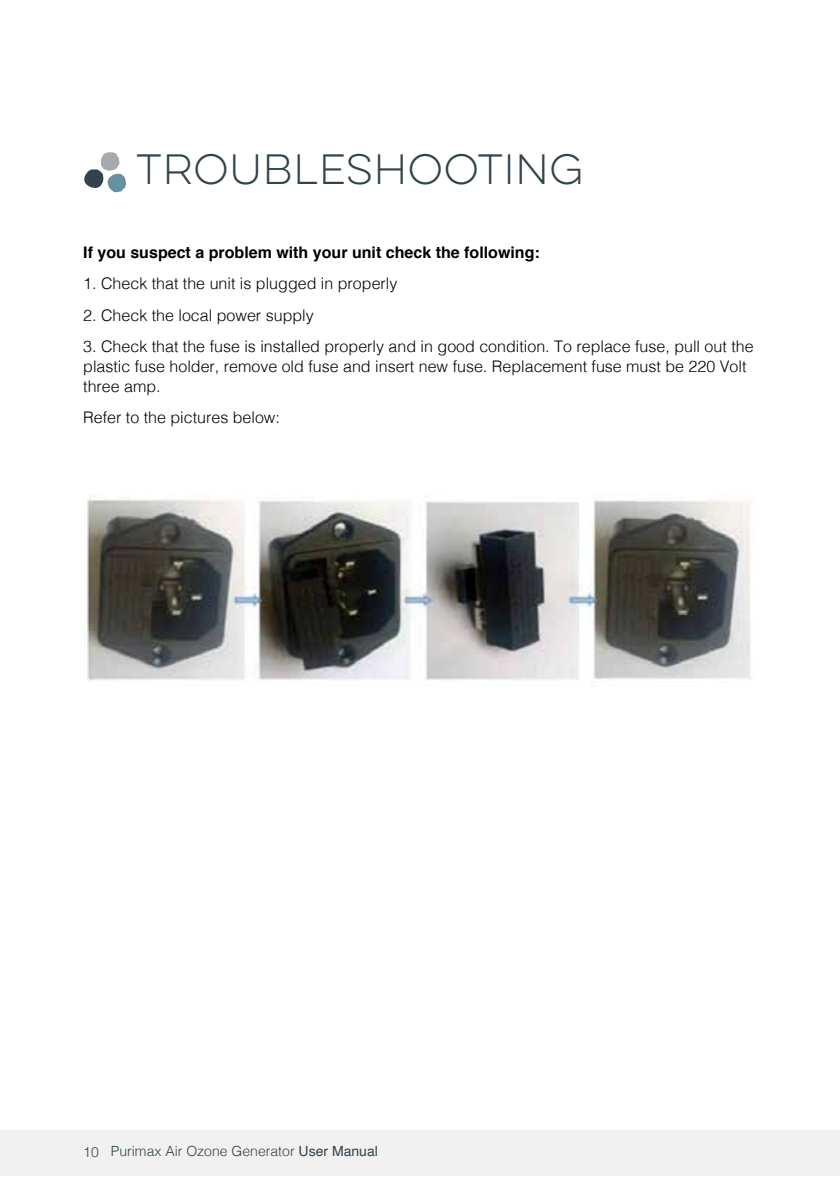
<style>
.page{position:relative;width:840px;height:1191px;background:#fff}
.page>*{position:absolute;margin:0;border:0;box-sizing:border-box;transform-origin:0 0}
.t1{font:38px "Lulo Clean One";letter-spacing:-.18em;color:#32434c}
.t2{font:300 16px/20px "Helvetica";color:#000}
.t3{font:700 16px "Helvetica";color:#000}
.t4{font:300 14px "Helvetica";color:#32434c}
.s1{font-weight:400}
</style>
<div class="page">
<div style="left:0;top:1130px;width:839px;height:45px;background:#f1f1f2"></div>
<img style="left:86px;top:495px;width:666px;height:186px">
<svg style="left:84px;top:152px;width:42px;height:40px"></svg>
<h1 class="t1" style="left:136px;top:143px;width:455px">TROUBLESHOOTING</h1>
<p class="t3" style="left:83px;top:239px;width:458px">If you suspect a problem with your unit check the following:</p>
<p class="t2" style="left:83px;top:272px;width:315px">1. Check that the unit is plugged in properly</p>
<p class="t2" style="left:83px;top:304px;width:232px">2. Check the local power supply</p>
<p class="t2" style="left:83px;top:335px;width:671px">3. Check that the fuse is installed properly and in good condition. To replace fuse, pull out the plastic fuse holder, remove old fuse and insert new fuse. Replacement fuse must be 220 Volt three amp.</p>
<p class="t2" style="left:83px;top:406px;width:198px">Refer to the pictures below:</p>
<p class="t4" style="left:83px;top:1139px;width:296px">10 Purimax Air Ozone Generator <span class="s1">User Manual</span></p>
</div>
